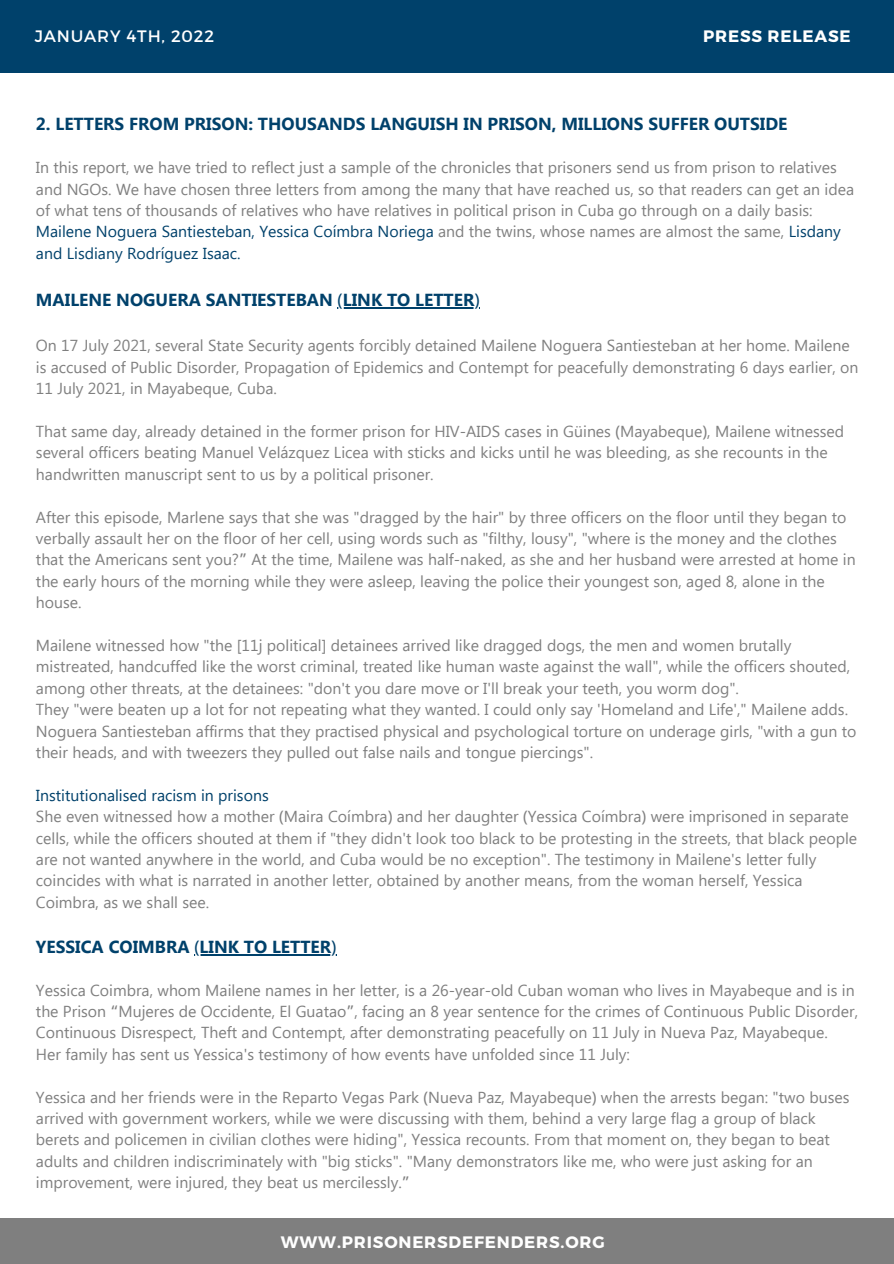
<style>
.page{position:relative;width:894px;height:1264px;background:#fff}
.page>*{position:absolute;margin:0;border:0;box-sizing:border-box;transform-origin:0 0}
.t1{font:700 17.4px "Segoe UI";color:#00416b}
.t2{font:700 16.5px "Montserrat";letter-spacing:.05em;color:#fff}
.t3{font:16.5px "Montserrat";letter-spacing:.05em;color:#fff}
.t4{font:15.9px/21.5px "Segoe UI";color:#7f7f7f}
.t5{font:15.9px "Segoe UI";color:#00416b}
.s1{color:#00416b}
.s2{font-family:"Noto Sans";font-weight:400}
.s3{font-family:"Noto Sans"}
.s4{font-family:"Noto Sans Gurmukhi"}
</style>
<div class="page">
<div style="left:0;top:0;width:893px;height:72px;background:#00416b"></div>
<div style="left:0;top:1218px;width:893px;height:45px;background:#7f7f7f"></div>
<hr style="left:337px;top:307px;width:142px;height:1px;background:#00416b">
<hr style="left:194px;top:953px;width:142px;height:2px;background:#00416b">
<p class="t3" style="left:35px;top:25px;width:181px">JANUARY 4TH, 2022</p>
<p class="t2" style="left:703px;top:25px;width:149px">PRESS RELEASE</p>
<p class="t1" style="left:36px;top:112px;width:752px">2. LETTERS FROM PRISON: THOUSANDS LANGUISH IN PRISON, MILLIONS SUFFER OUTSIDE</p>
<p class="t4" style="left:36px;top:156px;width:819px">In this report, we have tried to reflect just a sample of the chronicles that prisoners send us from prison to relatives and NGOs. We have chosen three letters from among the many that have reached us, so that readers can get an idea of what tens of thousands of relatives who have relatives in political prison in Cuba go through on a daily basis:<br><span class="s1">Mailene Noguera Santiesteban, Yessica Coímbra Noriega</span> and the twins, whose names are almost the same, <span class="s1">Lisdany and Lisdiany Rodríguez Isaac.</span></p>
<p class="t1" style="left:36px;top:287px;width:445px">MAILENE NOGUERA SANTIESTEBAN <span class="s2">(</span>LINK TO LETTER<span class="s2">)</span></p>
<p class="t4" style="left:36px;top:334px;width:823px">On 17 July 2021, several State Security agents forcibly detained Mailene Noguera Santiesteban at her home. Mailene is accused of Public Disorder, Propagation of Epidemics and Contempt for peacefully demonstrating 6 days earlier, on<br>11 July 2021, in Mayabeque, Cuba.</p>
<p class="t4" style="left:36px;top:419px;width:809px">That same day, already detained in the former prison for HIV-AIDS cases in Güines <span class="s3">(</span>Mayabeque<span class="s3">)</span>, Mailene witnessed several officers beating Manuel Velázquez Licea with sticks and kicks until he was bleeding, as she recounts in the handwritten manuscript sent to us by a political prisoner.</p>
<p class="t4" style="left:36px;top:505px;width:821px">After this episode, Marlene says that she was "dragged by the hair" by three officers on the floor until they began to verbally assault her on the floor of her cell, using words such as "filthy, lousy", "where is the money and the clothes that the Americans sent you?<span class="s4">”</span> At the time, Mailene was half-naked, as she and her husband were arrested at home in the early hours of the morning while they were asleep, leaving the police their youngest son, aged 8, alone in the house.</p>
<p class="t4" style="left:36px;top:633px;width:815px">Mailene witnessed how "the [11j political] detainees arrived like dragged dogs, the men and women brutally mistreated, handcuffed like the worst criminal, treated like human waste against the wall", while the officers shouted, among other threats, at the detainees: "don't you dare move or I'll break your teeth, you worm dog".</p>
<p class="t4" style="left:36px;top:697px;width:813px">They "were beaten up a lot for not repeating what they wanted. I could only say 'Homeland and Life'," Mailene adds.</p>
<p class="t4" style="left:36px;top:719px;width:821px">Noguera Santiesteban affirms that they practised physical and psychological torture on underage girls, "with a gun to their heads, and with tweezers they pulled out false nails and tongue piercings".</p>
<p class="t5" style="left:36px;top:783px;width:234px">Institutionalised racism in prisons</p>
<p class="t4" style="left:36px;top:804px;width:822px">She even witnessed how a mother <span class="s3">(</span>Maira Coímbra<span class="s3">)</span> and her daughter <span class="s3">(</span>Yessica Coímbra<span class="s3">)</span> were imprisoned in separate cells, while the officers shouted at them if "they didn't look too black to be protesting in the streets, that black people are not wanted anywhere in the world, and Cuba would be no exception". The testimony in Mailene's letter fully coincides with what is narrated in another letter, obtained by another means, from the woman herself, Yessica Coimbra, as we shall see.</p>
<p class="t1" style="left:36px;top:934px;width:302px">YESSICA COIMBRA <span class="s2">(</span>LINK TO LETTER<span class="s2">)</span></p>
<p class="t4" style="left:36px;top:978px;width:823px">Yessica Coimbra, whom Mailene names in her letter, is a 26-year-old Cuban woman who lives in Mayabeque and is in the Prison <span class="s4">“</span>Mujeres de Occidente, El Guatao<span class="s4">”</span>, facing an 8 year sentence for the crimes of Continuous Public Disorder,<br>Continuous Disrespect, Theft and Contempt, after demonstrating peacefully on 11 July in Nueva Paz, Mayabeque.</p>
<p class="t4" style="left:36px;top:1042px;width:595px">Her family has sent us Yessica's testimony of how events have unfolded since 11 July:</p>
<p class="t4" style="left:36px;top:1085px;width:814px">Yessica and her friends were in the Reparto Vegas Park <span class="s3">(</span>Nueva Paz, Mayabeque<span class="s3">)</span> when the arrests began: "two buses arrived with government workers, while we were discussing with them, behind a very large flag a group of black berets and policemen in civilian clothes were hiding", Yessica recounts. From that moment on, they began to beat adults and children indiscriminately with "big sticks". "Many demonstrators like me, who were just asking for an improvement, were injured, they beat us mercilessly.<span class="s4">”</span></p>
<p class="t2" style="left:281px;top:1231px;width:325px">WWW.PRISONERSDEFENDERS.ORG</p>
</div>
